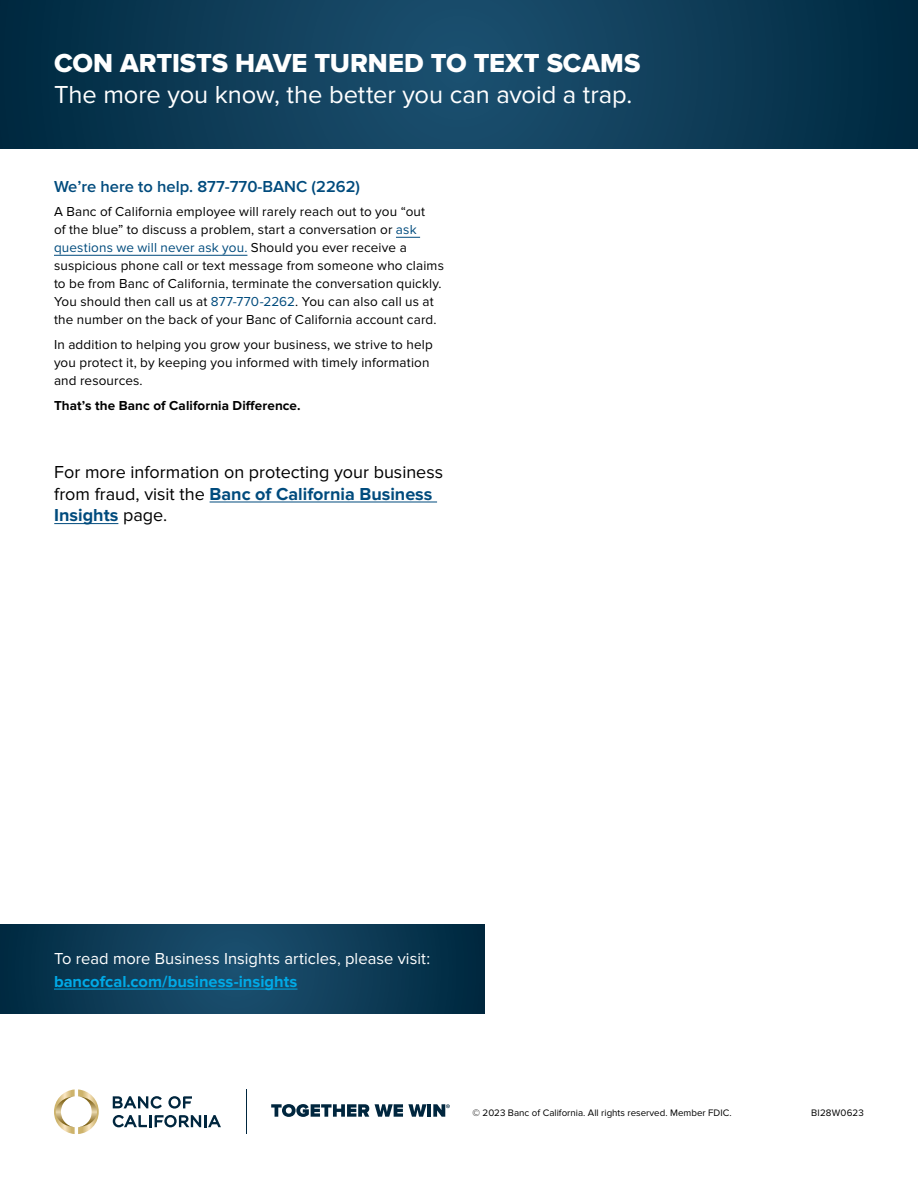
<style>
.page{position:relative;width:918px;height:1188px;background:#fff}
.page>*{position:absolute;margin:0;border:0;box-sizing:border-box;transform-origin:0 0}
.Heading{font:27px "Proxima Nova Extrabld";color:#fff}
.Heading-2{font:25.5px "Proxima Nova";letter-spacing:-.005em;color:#fff}
.t1{font:18px/21.6px "Proxima Nova";color:#000}
.List_Subheadings{font:16.5px/22.5px "Proxima Nova";letter-spacing:.005em;color:#fff}
.t2{font:600 16.5px "Proxima Nova";color:#004b7d}
.BODY-ada{font:13.5px/18px "Proxima Nova";letter-spacing:.01em;color:#000}
.BODY-ada-2{font:700 13.5px "Proxima Nova";letter-spacing:.01em;color:#000}
.Copyright{font:9.75px "Proxima Nova";color:#000}
.Copyright-2{font:9.75px "Proxima Nova";letter-spacing:.02em;color:#000}
.s1{color:#004b7d}
.s2{font-weight:700;color:#004b7d}
.s3{font-weight:700;color:#00aae7}
</style>
<div class="page">
<svg style="left:396px;top:237px;width:24px;height:1px"></svg>
<hr style="left:54px;top:255px;width:193px;height:1px;background:#004b7d">
<svg style="left:0;top:0;width:918px;height:148px;background:#0d3c57"></svg>
<hr style="left:210px;top:502px;width:227px;height:1px;background:#004b7d">
<hr style="left:54px;top:523px;width:64px;height:1px;background:#004b7d">
<svg style="left:0;top:924px;width:484px;height:90px;background:#0d3c57"></svg>
<hr style="left:54px;top:989px;width:243px;height:1px;background:#00aae7">
<svg style="left:54px;top:1089px;width:45px;height:45px"></svg>
<svg style="left:113px;top:1115px;width:108px;height:12px"></svg>
<svg style="left:168px;top:1096px;width:24px;height:13px"></svg>
<svg style="left:113px;top:1096px;width:49px;height:13px"></svg>
<svg style="left:271px;top:1104px;width:98px;height:13px"></svg>
<svg style="left:375px;top:1104px;width:52px;height:13px"></svg>
<hr style="left:427px;top:1104px;width:4px;height:13px;background:#00263e">
<hr style="left:246px;top:1090px;width:1px;height:44px;background:#00263e">
<svg style="left:433px;top:1104px;width:17px;height:13px"></svg>
<p class="Heading" style="left:54px;top:47px;width:588px">CON ARTISTS HAVE TURNED TO TEXT SCAMS</p>
<p class="Heading-2" style="left:54px;top:79px;width:580px">The more you know, the better you can avoid a trap.</p>
<h3 class="t2" style="left:54px;top:177px;width:308px">We’re here to help. 877-770-BANC (2262)</h3>
<p class="BODY-ada" style="left:54px;top:203px;width:391px">A Banc of California employee will rarely reach out to you “out<br>of the blue” to discuss a problem, start a conversation or <span class="s1">ask questions we will never ask you.</span> Should you ever receive a suspicious phone call or text message from someone who claims to be from Banc of California, terminate the conversation quickly.<br>You should then call us at <span class="s1">877-770-2262</span>. You can also call us at the number on the back of your Banc of California account card.</p>
<p class="BODY-ada" style="left:54px;top:336px;width:380px">In addition to helping you grow your business, we strive to help you protect it, by keeping you informed with timely information and resources.</p>
<p class="BODY-ada-2" style="left:54px;top:397px;width:248px">That’s the Banc of California Difference.</p>
<p class="t1" style="left:54px;top:461px;width:390px">For more information on protecting your business from fraud, visit the <span class="s2">Banc of California Business<br>Insights</span> page.</p>
<p class="List_Subheadings" style="left:54px;top:948px;width:378px">To read more Business Insights articles, please visit: <span class="s3">bancofcal.com/business-insights</span></p>
<p class="Copyright" style="left:472px;top:1107px;width:261px">© 2023 Banc of California. All rights reserved. Member FDIC.</p>
<p class="Copyright-2" style="left:811px;top:1107px;width:54px">BI28W0623</p>
</div>
